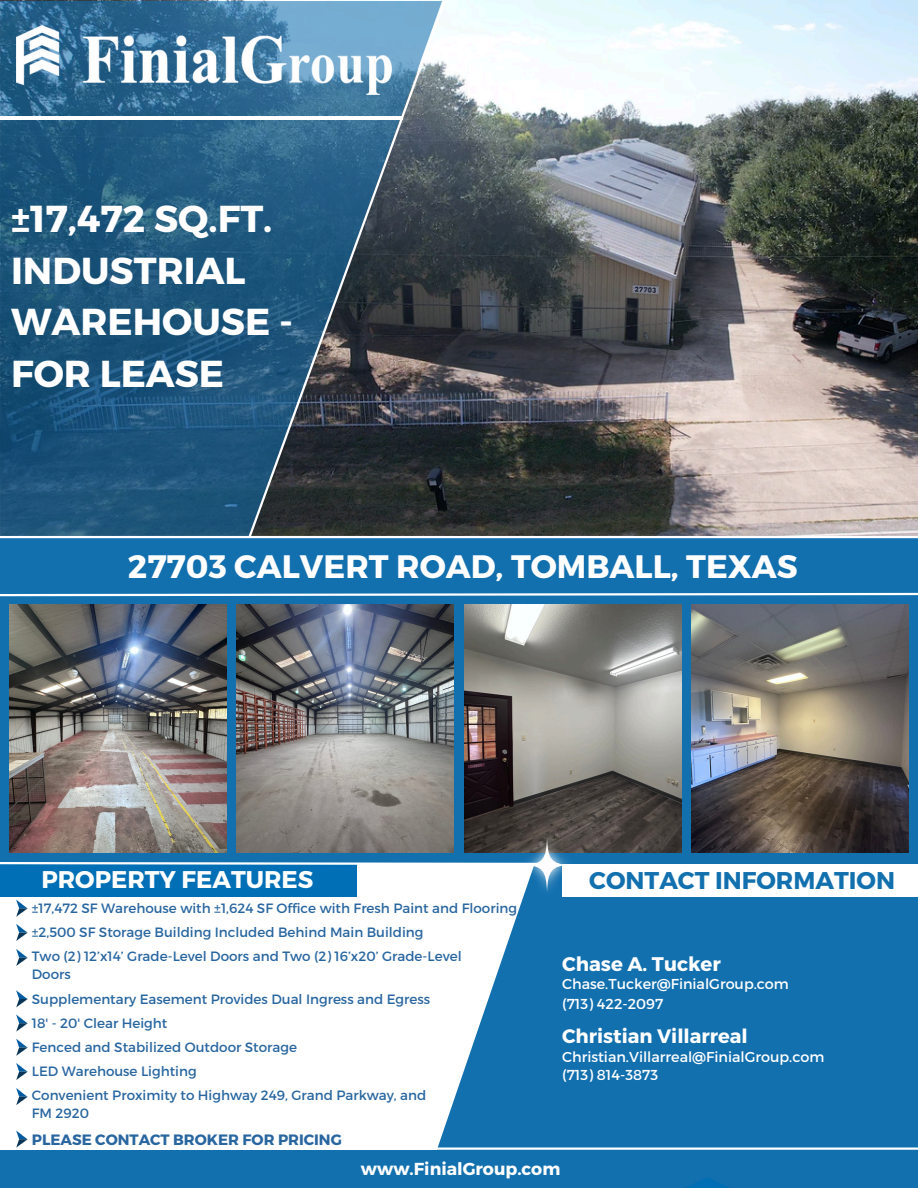
<style>
.page{position:relative;width:918px;height:1188px;background:#fff}
.page>*{position:absolute;margin:0;border:0;box-sizing:border-box;transform-origin:0 0}
.t1{font:700 37.5px/51.8px "Montserrat";color:#fff}
.t2{font:700 32.4px "Montserrat";color:#fff}
.t3{font:700 24.15px "Montserrat";color:#1370af}
.t4{font:700 24.15px "Montserrat";color:#fff}
.t5{font:700 19.65px "Montserrat";color:#fff}
.t6{font:700 19.5px "Montserrat";color:#fff}
.t7{font:700 17.4px "Montserrat";color:#fff}
.t8{font:700 15px "Montserrat";color:#2966a0}
.t9{font:14.4px "Montserrat";color:#fff}
.t10{font:13.5px/18px "Montserrat";color:#2966a0}
</style>
<div class="page">
<svg style="left:437px;top:863px;width:481px;height:285px;background:#2c7fb7"></svg>
<div style="left:0;top:1150px;width:918px;height:38px;background:#1370af"></div>
<img style="left:0;top:0;width:918px;height:536px">
<svg style="left:0;top:1px;width:246px;height:535px;background:#20587e"></svg>
<hr style="left:0;top:117px;width:402px;height:3px;background:#fff">
<svg style="left:246px;top:0;width:224px;height:536px;background:#3e5668"></svg>
<div style="left:0;top:586px;width:918px;height:277px;background:#1370af"></div>
<div style="left:0;top:537px;width:918px;height:56px;background:#1370af"></div>
<hr style="left:0;top:536px;width:918px;height:2px;background:#fff">
<svg style="left:0;top:592px;width:918px;height:5px"></svg>
<div style="left:0;top:864px;width:356px;height:33px;background:#006fb6"></div>
<svg style="left:0;top:862px;width:513px;height:4px"></svg>
<img style="left:16px;top:26px;width:376px;height:68px">
<div style="left:562px;top:864px;width:356px;height:33px;background:#fff"></div>
<img style="left:686px;top:1178px;width:43px;height:10px">
<img style="left:9px;top:604px;width:217px;height:249px">
<img style="left:237px;top:604px;width:217px;height:249px">
<img style="left:464px;top:604px;width:217px;height:249px">
<img style="left:513px;top:828px;width:68px;height:74px">
<svg style="left:523px;top:838px;width:48px;height:54px"></svg>
<img style="left:692px;top:604px;width:217px;height:249px">
<svg style="left:16px;top:900px;width:11px;height:17px"></svg>
<svg style="left:16px;top:924px;width:11px;height:17px"></svg>
<svg style="left:16px;top:949px;width:11px;height:17px"></svg>
<svg style="left:16px;top:991px;width:11px;height:16px"></svg>
<svg style="left:16px;top:1015px;width:11px;height:17px"></svg>
<svg style="left:16px;top:1039px;width:11px;height:17px"></svg>
<svg style="left:16px;top:1063px;width:11px;height:17px"></svg>
<svg style="left:16px;top:1088px;width:11px;height:17px"></svg>
<svg style="left:16px;top:1131px;width:11px;height:17px"></svg>
<p class="t1" style="left:11px;top:191px;width:284px">±17,472 SQ.FT.<br>INDUSTRIAL<br>WAREHOUSE -<br>FOR LEASE</p>
<p class="t2" style="left:128px;top:545px;width:671px">27703 CALVERT ROAD, TOMBALL, TEXAS</p>
<h3 class="t4" style="left:41px;top:863px;width:273px">PROPERTY FEATURES</h3>
<p class="t10" style="left:32px;top:898px;width:487px">±17,472 SF Warehouse with ±1,624 SF Office with Fresh Paint and Flooring</p>
<h4 class="t10" style="left:32px;top:923px;width:393px">±2,500 SF Storage Building Included Behind Main Building</h4>
<h4 class="t10" style="left:32px;top:947px;width:431px">Two (2) 12’x14’ Grade-Level Doors and Two (2) 16’x20’ Grade-Level<br>Doors</h4>
<p class="t10" style="left:32px;top:989px;width:400px">Supplementary Easement Provides Dual Ingress and Egress</p>
<p class="t10" style="left:32px;top:1013px;width:137px">18' - 20' Clear Height</p>
<p class="t10" style="left:32px;top:1062px;width:166px">LED Warehouse Lighting</p>
<h3 class="t10" style="left:32px;top:1038px;width:267px">Fenced and Stabilized Outdoor Storage</h3>
<p class="t10" style="left:32px;top:1086px;width:396px">Convenient Proximity to Highway 249, Grand Parkway, and<br>FM 2920</p>
<p class="t8" style="left:32px;top:1130px;width:312px">PLEASE CONTACT BROKER FOR PRICING</p>
<p class="t3" style="left:589px;top:865px;width:307px">CONTACT INFORMATION</p>
<p class="t5" style="left:562px;top:951px;width:160px">Chase A. Tucker</p>
<p class="t9" style="left:562px;top:975px;width:228px">Chase.Tucker@FinialGroup.com</p>
<p class="t9" style="left:562px;top:994px;width:103px">(713) 422-2097</p>
<p class="t6" style="left:562px;top:1023px;width:187px">Christian Villarreal</p>
<p class="t9" style="left:562px;top:1066px;width:98px">(713) 814-3873</p>
<p class="t9" style="left:562px;top:1047px;width:264px">Christian.Villarreal@FinialGroup.com</p>
<p class="t7" style="left:361px;top:1158px;width:201px">www.FinialGroup.com</p>
</div>
